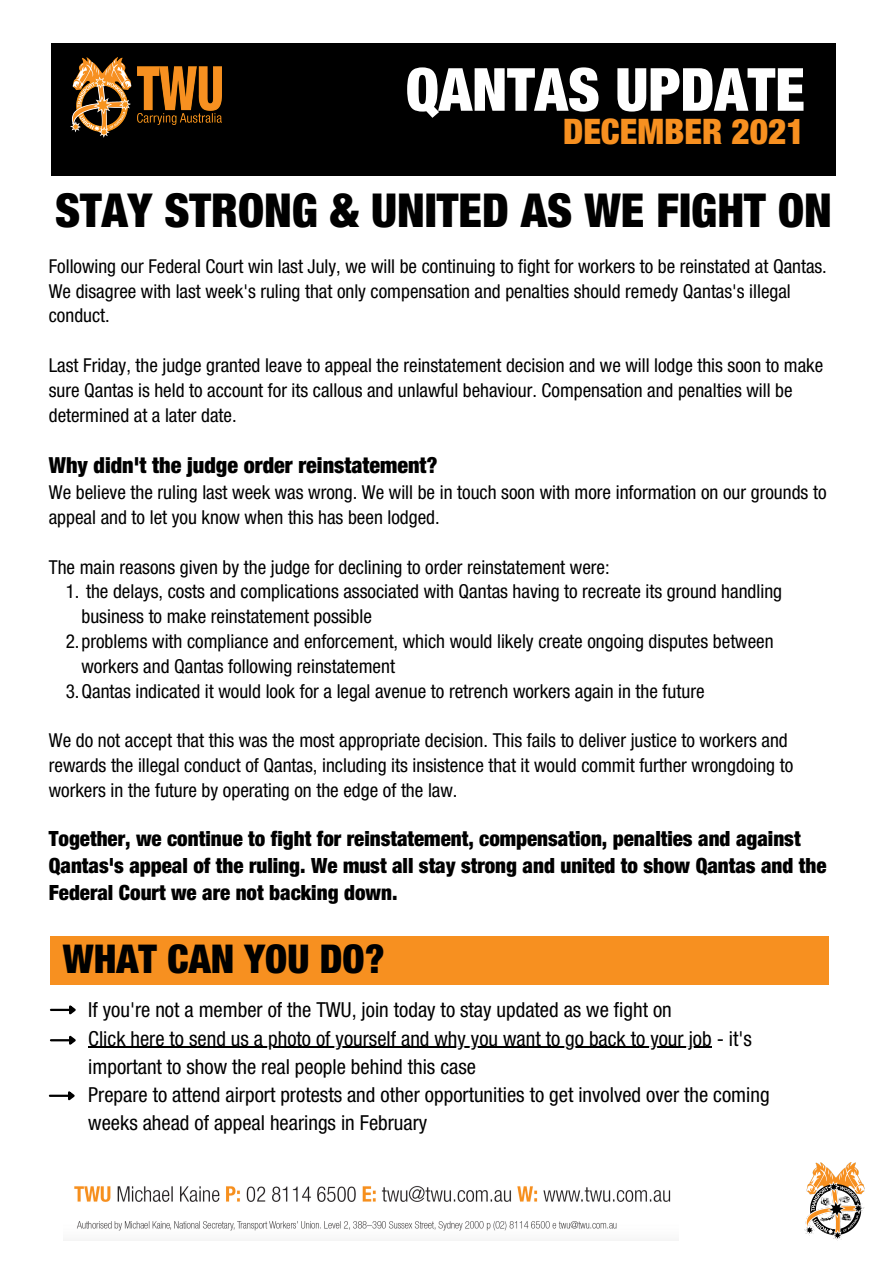
<style>
.page{position:relative;width:894px;height:1264px;background:#fff}
.page>*{position:absolute;margin:0;border:0;box-sizing:border-box;transform-origin:0 0}
.t1{font:900 condensed 59.55px "Helvetica Neue LT Std";color:#fff}
.t2{font:900 condensed 46.8px "Helvetica Neue LT Std";color:#000}
.t3{font:900 condensed 39.75px "Helvetica Neue LT Std";color:#000}
.t4{font:900 condensed 35.25px "Helvetica Neue LT Std";color:#f79020}
.t5{font:900 condensed 22.2px "Helvetica Neue LT Std";color:#000}
.t6{font:900 condensed 21px/27px "Helvetica Neue LT Std";color:#000}
.t7{font:condensed 20.7px/28.2px "Helvetica Neue LT Std";color:#000}
.t8{font:condensed 19.2px/24.8px "Helvetica Neue LT Std";color:#000}
</style>
<div class="page">
<div style="left:51px;top:43px;width:784px;height:133px;background:#000"></div>
<img style="left:71px;top:57px;width:151px;height:80px">
<img style="left:804px;top:1162px;width:61px;height:78px">
<img style="left:74px;top:1185px;width:597px;height:46px">
<div style="left:50px;top:936px;width:778px;height:48px;background:#f79020"></div>
<hr style="left:51px;top:1008px;width:18px;height:3px;background:#000">
<svg style="left:67px;top:1005px;width:9px;height:10px"></svg>
<svg style="left:51px;top:1035px;width:25px;height:10px"></svg>
<svg style="left:50px;top:1091px;width:25px;height:10px"></svg>
<hr style="left:88px;top:1046px;width:623px;height:1px;background:#000">
<p class="t1" style="left:405px;top:68px;width:400px">QANTAS UPDATE</p>
<p class="t4" style="left:563px;top:118px;width:243px">DECEMBER 2021</p>
<p class="t2" style="left:55px;top:193px;width:778px">STAY STRONG &amp; UNITED AS WE FIGHT ON</p>
<p class="t8" style="left:49px;top:256px;width:779px">Following our Federal Court win last July, we will be continuing to fight for workers to be reinstated at Qantas.<br>We disagree with last week's ruling that only compensation and penalties should remedy Qantas's illegal conduct.</p>
<p class="t8" style="left:49px;top:355px;width:775px">Last Friday, the judge granted leave to appeal the reinstatement decision and we will lodge this soon to make sure Qantas is held to account for its callous and unlawful behaviour. Compensation and penalties will be determined at a later date.</p>
<p class="t5" style="left:49px;top:457px;width:390px">Why didn't the judge order reinstatement?</p>
<p class="t8" style="left:49px;top:483px;width:779px">We believe the ruling last week was wrong. We will be in touch soon with more information on our grounds to appeal and to let you know when this has been lodged.</p>
<p class="t8" style="left:49px;top:557px;width:562px">The main reasons given by the judge for declining to order reinstatement were:</p>
<p class="t8" style="left:81px;top:582px;width:702px;text-indent:-16px">1. the delays, costs and complications associated with Qantas having to recreate its ground handling business to make reinstatement possible</p>
<p class="t8" style="left:81px;top:631px;width:693px;text-indent:-16px">2.problems with compliance and enforcement, which would likely create ongoing disputes between workers and Qantas following reinstatement</p>
<p class="t8" style="left:66px;top:681px;width:640px">3.Qantas indicated it would look for a legal avenue to retrench workers again in the future</p>
<p class="t8" style="left:49px;top:730px;width:745px">We do not accept that this was the most appropriate decision. This fails to deliver justice to workers and rewards the illegal conduct of Qantas, including its insistence that it would commit further wrongdoing to workers in the future by operating on the edge of the law.</p>
<p class="t6" style="left:49px;top:828px;width:779px">Together, we continue to fight for reinstatement, compensation, penalties and against<br>Qantas's appeal of the ruling. We must all stay strong and united to show Qantas and the<br>Federal Court we are not backing down.</p>
<p class="t3" style="left:63px;top:944px;width:323px">WHAT CAN YOU DO?</p>
<p class="t7" style="left:88px;top:998px;width:585px">If you're not a member of the TWU, join today to stay updated as we fight on</p>
<p class="t7" style="left:88px;top:1027px;width:665px">Click here to send us a photo of yourself and why you want to go back to your job - it's important to show the real people behind this case</p>
<p class="t7" style="left:88px;top:1083px;width:682px">Prepare to attend airport protests and other opportunities to get involved over the coming weeks ahead of appeal hearings in February</p>
</div>
